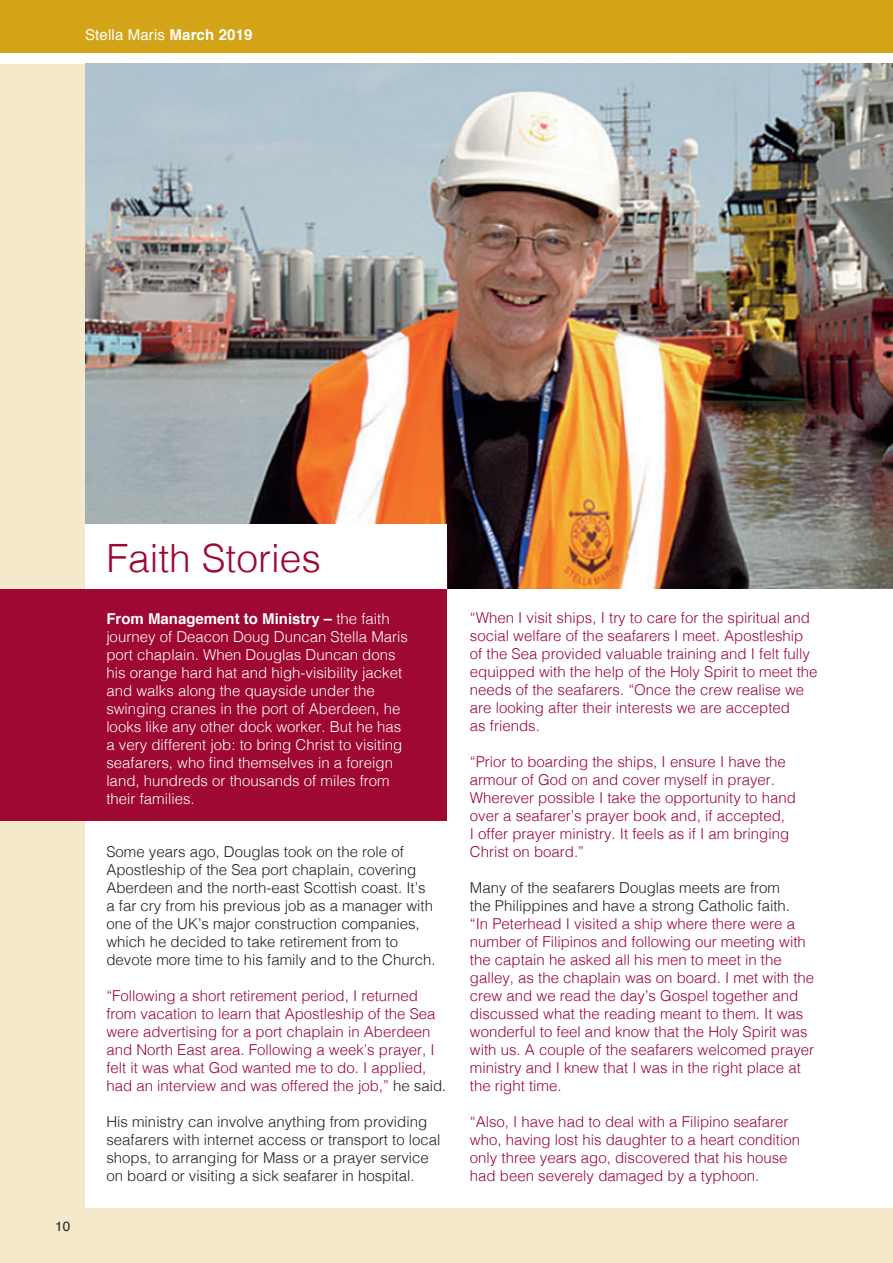
<style>
.page{position:relative;width:893px;height:1263px;background:#fff}
.page>*{position:absolute;margin:0;border:0;box-sizing:border-box;transform-origin:0 0}
.t1{font:300 39px "Helvetica";color:#9e0832}
.t2{font:300 15px/18px "Helvetica";color:#9e0832}
.t3{font:300 15px/18px "Helvetica";color:#231f20}
.t4{font:300 15px/18px "Helvetica";color:#fff}
.t5{font:15px "Helvetica";letter-spacing:.01em;color:#fff}
.t6{font:13.5px "Helvetica";color:#231f20}
.s1{font-weight:700}
.s2{color:#231f20}
</style>
<div class="page">
<div style="left:0;top:0;width:893px;height:53px;background:#d3a417"></div>
<div style="left:0;top:64px;width:893px;height:1199px;background:#f5e9cc"></div>
<img style="left:85px;top:64px;width:807px;height:525px">
<div style="left:85px;top:524px;width:361px;height:684px;background:#fff"></div>
<div style="left:442px;top:589px;width:451px;height:619px;background:#fff"></div>
<hr style="left:892px;top:53px;width:1px;height:1155px;background:#fff">
<div style="left:0;top:589px;width:446px;height:232px;background:#9e0832"></div>
<p class="t5" style="left:85px;top:24px;width:169px">Stella Maris <span class="s1">March 2019</span></p>
<p class="t6" style="left:55px;top:1215px;width:17px">10</p>
<h1 class="t1" style="left:106px;top:525px;width:216px">Faith Stories</h1>
<p class="t4" style="left:106px;top:608px;width:303px"><span class="s1">From Management to Ministry –</span> the faith journey of Deacon Doug Duncan Stella Maris port chaplain. When Douglas Duncan dons his orange hard hat and high-visibility jacket and walks along the quayside under the swinging cranes in the port of Aberdeen, he looks like any other dock worker. But he has a very different job: to bring Christ to visiting seafarers, who find themselves in a foreign land, hundreds or thousands of miles from their families.</p>
<p class="t3" style="left:106px;top:842px;width:331px">Some years ago, Douglas took on the role of Apostleship of the Sea port chaplain, covering Aberdeen and the north-east Scottish coast. It’s a far cry from his previous job as a manager with one of the UK’s major construction companies, which he decided to take retirement from to devote more time to his family and to the Church.</p>
<p class="t2" style="left:106px;top:986px;width:342px">“Following a short retirement period, I returned from vacation to learn that Apostleship of the Sea were advertising for a port chaplain in Aberdeen and North East area. Following a week’s prayer, I felt it was what God wanted me to do. I applied, had an interview and was offered the job,” <span class="s2">he said.</span></p>
<p class="t3" style="left:106px;top:1112px;width:336px">His ministry can involve anything from providing seafarers with internet access or transport to local shops, to arranging for Mass or a prayer service on board or visiting a sick seafarer in hospital.</p>
<p class="t2" style="left:470px;top:608px;width:349px">“When I visit ships, I try to care for the spiritual and social welfare of the seafarers I meet. Apostleship of the Sea provided valuable training and I felt fully equipped with the help of the Holy Spirit to meet the needs of the seafarers. “Once the crew realise we are looking after their interests we are accepted<br>as friends.</p>
<p class="t2" style="left:470px;top:752px;width:327px">“Prior to boarding the ships, I ensure I have the armour of God on and cover myself in prayer.<br>Wherever possible I take the opportunity to hand over a seafarer’s prayer book and, if accepted,<br>I offer prayer ministry. It feels as if I am bringing Christ on board.”</p>
<p class="t3" style="left:470px;top:878px;width:322px">Many of the seafarers Douglas meets are from the Philippines and have a strong Catholic faith.</p>
<p class="t2" style="left:470px;top:914px;width:346px">“In Peterhead I visited a ship where there were a number of Filipinos and following our meeting with the captain he asked all his men to meet in the galley, as the chaplain was on board. I met with the crew and we read the day’s Gospel together and discussed what the reading meant to them. It was wonderful to feel and know that the Holy Spirit was with us. A couple of the seafarers welcomed prayer ministry and I knew that I was in the right place at the right time.</p>
<p class="t2" style="left:470px;top:1112px;width:332px">“Also, I have had to deal with a Filipino seafarer who, having lost his daughter to a heart condition only three years ago, discovered that his house had been severely damaged by a typhoon.</p>
</div>
